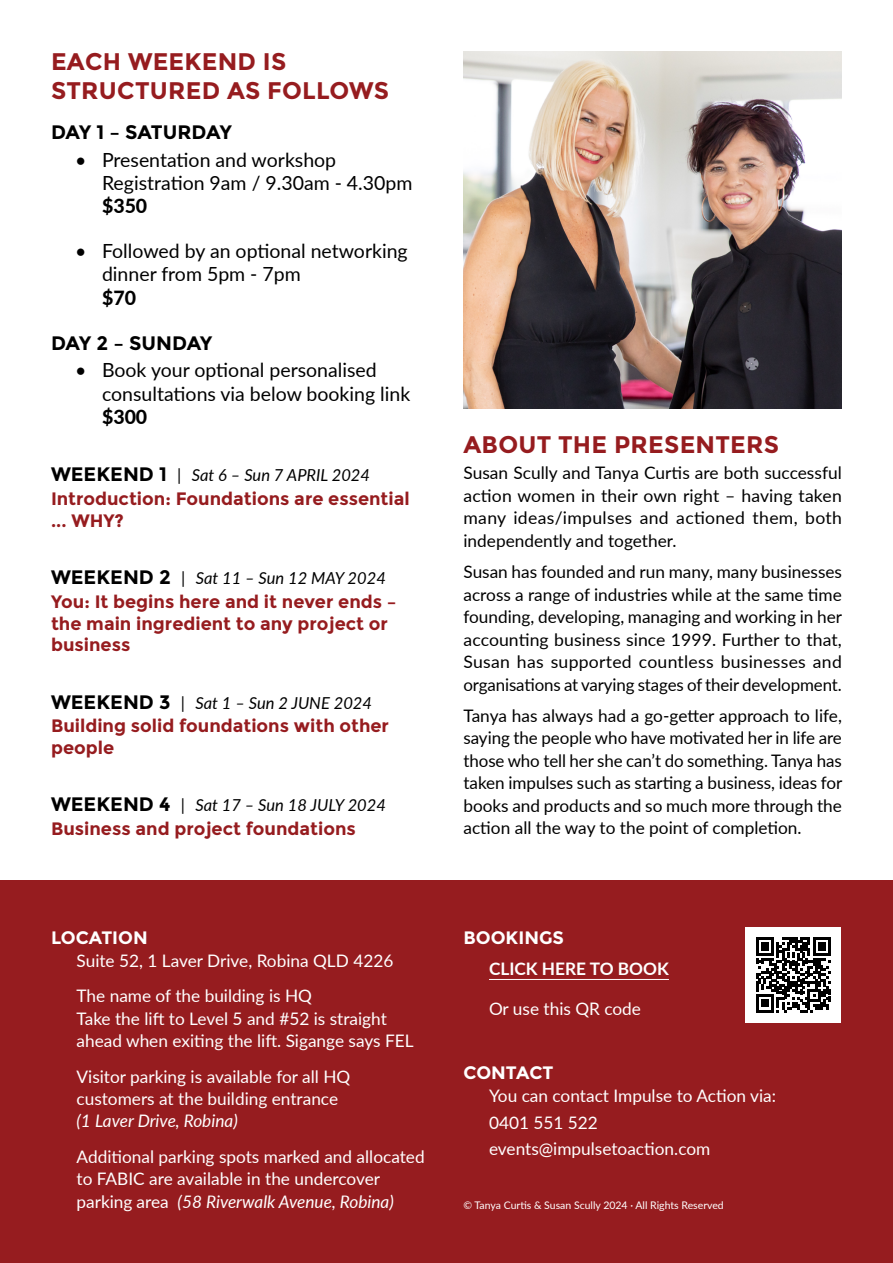
<style>
.page{position:relative;width:893px;height:1263px;background:#fff}
.page>*{position:absolute;margin:0;border:0;box-sizing:border-box;transform-origin:0 0}
.t1{font:700 24px/28.5px "Montserrat";letter-spacing:.01em;color:#961c1f}
.t2{font:19.5px/23.4px "Lato";color:#000}
.t3{font:700 19.5px "Montserrat";letter-spacing:-.02em;color:#000}
.t4{font:800 19.5px "Lato";color:#000}
.t5{font:700 18px/21.6px "Montserrat";color:#961c1f}
.t6{font:700 18px "Montserrat";color:#fff}
.t7{font:17.25px/22.5px "Lato";color:#000;text-align:justify}
.t8{font:17.25px/22.5px "Lato";color:#fff}
.t9{font:italic 17.25px "Lato";color:#fff}
.t10{font:700 17.25px "Lato";color:#fff}
.t11{font:italic 16.5px "Lato";color:#000}
.t12{font:10.5px "Lato";color:#fff}
.s1{font-family:"Montserrat";font-weight:700;font-style:normal;font-size:19.5px}
.s2{font-style:italic}
</style>
<div class="page">
<div style="left:0;top:880px;width:893px;height:383px;background:#961c1f"></div>
<img style="left:463px;top:51px;width:379px;height:357px">
<hr style="left:489px;top:979px;width:180px;height:1px;background:#fff">
<div style="left:746px;top:927px;width:95px;height:96px;background:#fff"></div>
<svg style="left:756px;top:937px;width:75px;height:75px"></svg>
<h1 class="t1" style="left:51px;top:47px;width:340px">EACH WEEKEND IS<br>STRUCTURED AS FOLLOWS</h1>
<p class="t3" style="left:51px;top:120px;width:182px">DAY 1 – SATURDAY</p>
<p class="t2" style="left:102px;top:147px;width:312px;text-indent:-27px">• Presentation and workshop<br>Registration 9am / 9.30am - 4.30pm</p>
<p class="t4" style="left:102px;top:192px;width:47px">$350</p>
<p class="t2" style="left:102px;top:238px;width:307px;text-indent:-27px">• Followed by an optional networking dinner from 5pm - 7pm</p>
<p class="t4" style="left:102px;top:283px;width:35px">$70</p>
<p class="t3" style="left:51px;top:331px;width:163px">DAY 2 – SUNDAY</p>
<p class="t2" style="left:102px;top:358px;width:310px;text-indent:-27px">• Book your optional personalised consultations via below booking link</p>
<p class="t4" style="left:102px;top:402px;width:47px">$300</p>
<p class="t11" style="left:51px;top:464px;width:321px"><span class="s1">WEEKEND 1</span> | Sat 6 – Sun 7 APRIL 2024</p>
<p class="t5" style="left:51px;top:488px;width:360px">Introduction: Foundations are essential ... WHY?</p>
<p class="t11" style="left:51px;top:566px;width:336px"><span class="s1">WEEKEND 2</span> | Sat 11 – Sun 12 MAY 2024</p>
<p class="t5" style="left:51px;top:591px;width:347px">You: It begins here and it never ends – the main ingredient to any project or business</p>
<p class="t11" style="left:51px;top:691px;width:323px"><span class="s1">WEEKEND 3</span> | Sat 1 – Sun 2 JUNE 2024</p>
<p class="t5" style="left:51px;top:715px;width:339px">Building solid foundations with other people</p>
<p class="t11" style="left:51px;top:793px;width:336px"><span class="s1">WEEKEND 4</span> | Sat 17 – Sun 18 JULY 2024</p>
<p class="t5" style="left:51px;top:818px;width:306px">Business and project foundations</p>
<p class="t6" style="left:51px;top:927px;width:98px">LOCATION</p>
<p class="t8" style="left:77px;top:942px;width:318px;line-height:35.2px">Suite 52, 1 Laver Drive, Robina QLD 4226<br>The name of the building is HQ</p>
<p class="t8" style="left:77px;top:1006px;width:339px">Take the lift to Level 5 and #52 is straight ahead when exiting the lift. Sigange says FEL</p>
<p class="t8" style="left:77px;top:1064px;width:275px">Visitor parking is available for all HQ customers at the building entrance</p>
<p class="t9" style="left:77px;top:1109px;width:163px">(1 Laver Drive, Robina)</p>
<p class="t8" style="left:77px;top:1144px;width:350px">Additional parking spots marked and allocated to FABIC are available in the undercover parking area <span class="s2">(58 Riverwalk Avenue, Robina)</span></p>
<h1 class="t1" style="left:463px;top:430px;width:317px">ABOUT THE PRESENTERS</h1>
<p class="t7" style="left:463px;top:461px;width:380px">Susan Scully and Tanya Curtis are both successful action women in their own right – having taken many ideas/impulses and actioned them, both independently and together.</p>
<p class="t7" style="left:463px;top:560px;width:380px">Susan has founded and run many, many businesses across a range of industries while at the same time founding, developing, managing and working in her accounting business since 1999. Further to that, Susan has supported countless businesses and organisations at varying stages of their development.</p>
<p class="t7" style="left:463px;top:703px;width:380px">Tanya has always had a go-getter approach to life, saying the people who have motivated her in life are those who tell her she can’t do something. Tanya has taken impulses such as starting a business, ideas for books and products and so much more through the action all the way to the point of completion.</p>
<p class="t6" style="left:463px;top:927px;width:102px">BOOKINGS</p>
<p class="t10" style="left:489px;top:956px;width:181px">CLICK HERE TO BOOK</p>
<p class="t8" style="left:489px;top:997px;width:154px">Or use this QR code</p>
<p class="t6" style="left:463px;top:1062px;width:92px">CONTACT</p>
<p class="t8" style="left:489px;top:1081px;width:289px;line-height:26.7px">You can contact Impulse to Action via:<br>0401 551 522 events@impulsetoaction.com</p>
<p class="t12" style="left:463px;top:1198px;width:262px">© Tanya Curtis &amp; Susan Scully 2024 ∙ All Rights Reserved</p>
</div>
